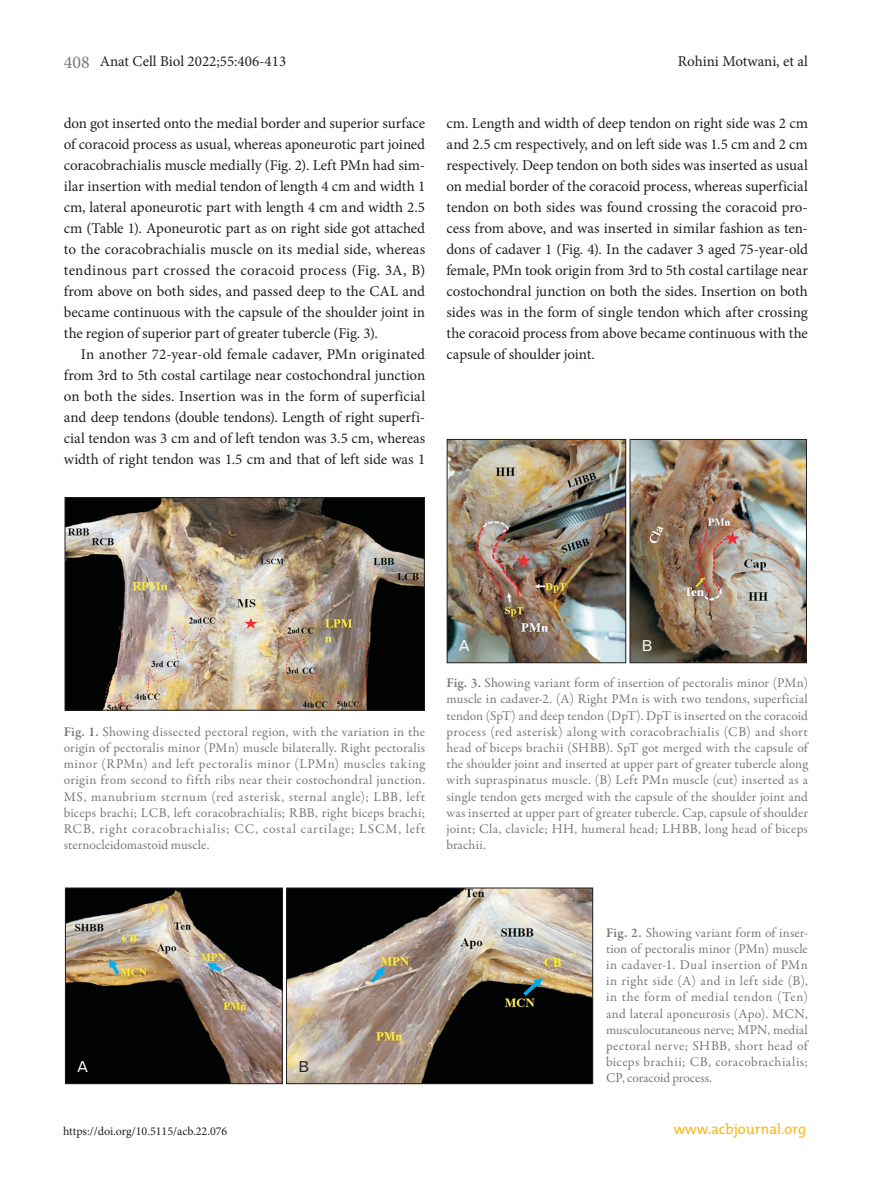
<style>
.page{position:relative;width:893px;height:1191px;background:#fff}
.page>*{position:absolute;margin:0;border:0;box-sizing:border-box;transform-origin:0 0}
.t1{font:15px/21px "Minion Pro";letter-spacing:-.005em;color:#231f20;text-align:justify}
.t2{font:15px "Gothic 720 BT Roman B";color:#fff}
.t3{font:15px "Gothic 720 BT Roman B";color:#231f20}
.t4{font:14.7px "The Mix";color:#fcb814}
.t5{font:13.5px/16.2px "Garamond Premr Pro";letter-spacing:.02em;color:#76787b;text-align:justify}
.t6{font:12px "Minion Pro";color:#231f20}
.s1{font-size:18px;color:#76787b}
.s2{font-weight:600}
</style>
<div class="page">
<img style="left:67px;top:499px;width:356px;height:209px">
<div style="left:65px;top:497px;width:360px;height:213px;border:1px solid #231f20"></div>
<img style="left:65px;top:887px;width:528px;height:197px">
<svg style="left:109px;top:958px;width:13px;height:20px"></svg>
<svg style="left:207px;top:962px;width:18px;height:13px"></svg>
<svg style="left:368px;top:966px;width:17px;height:20px"></svg>
<svg style="left:520px;top:978px;width:22px;height:21px"></svg>
<img style="left:447px;top:439px;width:360px;height:224px">
<p class="t1" style="left:64px;top:50px;width:224px"><span class="s1">408</span> Anat Cell Biol 2022;55:406-413</p>
<p class="t1" style="left:678px;top:50px;width:132px">Rohini Motwani, et al</p>
<p class="t1" style="left:64px;top:113px;width:363px">don got inserted onto the medial border and superior surface of coracoid process as usual, whereas aponeurotic part joined coracobrachialis muscle medially (Fig. 2). Left PMn had sim&shy;ilar insertion with medial tendon of length 4 cm and width 1 cm, lateral aponeurotic part with length 4 cm and width 2.5 cm (Table 1). Aponeurotic part as on right side got attached to the coracobrachialis muscle on its medial side, whereas tendinous part crossed the coracoid process (Fig. 3A, B) from above on both sides, and passed deep to the CAL and became continuous with the capsule of the shoulder joint in the region of superior part of greater tubercle (Fig. 3).</p>
<p class="t1" style="left:64px;top:344px;width:363px;text-indent:17px">In another 72-year-old female cadaver, PMn originated from 3rd to 5th costal cartilage near costochondral junction on both the sides. Insertion was in the form of superficial and deep tendons (double tendons). Length of right superfi&shy;cial tendon was 3 cm and of left tendon was 3.5 cm, whereas width of right tendon was 1.5 cm and that of left side was 1</p>
<p class="t1" style="left:446px;top:113px;width:363px">cm. Length and width of deep tendon on right side was 2 cm and 2.5 cm respectively, and on left side was 1.5 cm and 2 cm respectively. Deep tendon on both sides was inserted as usual on medial border of the coracoid process, whereas superficial tendon on both sides was found crossing the coracoid pro&shy;cess from above, and was inserted in similar fashion as ten&shy;dons of cadaver 1 (Fig. 4). In the cadaver 3 aged 75-year-old female, PMn took origin from 3rd to 5th costal cartilage near costochondral junction on both the sides. Insertion on both sides was in the form of single tendon which after crossing the coracoid process from above became continuous with the capsule of shoulder joint.</p>
<p class="t5" style="left:64px;top:723px;width:363px"><span class="s2">Fig. 1.</span> Showing dissected pectoral region, with the variation in the origin of pectoralis minor (PMn) muscle bilaterally. Right pectoralis minor (RPMn) and left pectoralis minor (LPMn) muscles taking origin from second to fifth ribs near their costochondral junction.<br>MS, manubrium sternum (red asterisk, sternal angle); LBB, left biceps brachi; LCB, left coracobrachialis; RBB, right biceps brachi; RCB, right coracobrachialis; CC, costal cartilage; LSCM, left sternocleidomastoid muscle.</p>
<p class="t2" style="left:459px;top:640px;width:12px">A</p>
<p class="t2" style="left:642px;top:640px;width:12px">B</p>
<p class="t5" style="left:446px;top:675px;width:363px"><span class="s2">Fig. 3.</span> Showing variant form of insertion of pectoralis minor (PMn) muscle in cadaver-2. (A) Right PMn is with two tendons, superficial tendon (SpT) and deep tendon (DpT). DpT is inserted on the coracoid process (red asterisk) along with coracobrachialis (CB) and short head of biceps brachii (SHBB). SpT got merged with the capsule of the shoulder joint and inserted at upper part of greater tubercle along with supraspinatus muscle. (B) Left PMn muscle (cut) inserted as a single tendon gets merged with the capsule of the shoulder joint and was inserted at upper part of greater tubercle. Cap, capsule of shoulder joint; Cla, clavicle; HH, humeral head; LHBB, long head of biceps brachii.</p>
<p class="t2" style="left:77px;top:1060px;width:12px">A</p>
<p class="t3" style="left:298px;top:1060px;width:12px">B</p>
<p class="t5" style="left:606px;top:924px;width:203px"><span class="s2">Fig. 2.</span> Showing variant form of inser&shy;tion of pectoralis minor (PMn) muscle in cadaver-1. Dual insertion of PMn in right side (A) and in left side (B), in the form of medial tendon (Ten) and lateral aponeurosis (Apo). MCN, musculocutaneous nerve; MPN, medial pectoral nerve; SHBB, short head of biceps brachii; CB, coracobrachialis; CP, coracoid process.</p>
<p class="t6" style="left:63px;top:1123px;width:166px">https://doi.org/10.5115/acb.22.076</p>
<p class="t4" style="left:674px;top:1117px;width:134px">www.acbjournal.org</p>
</div>
